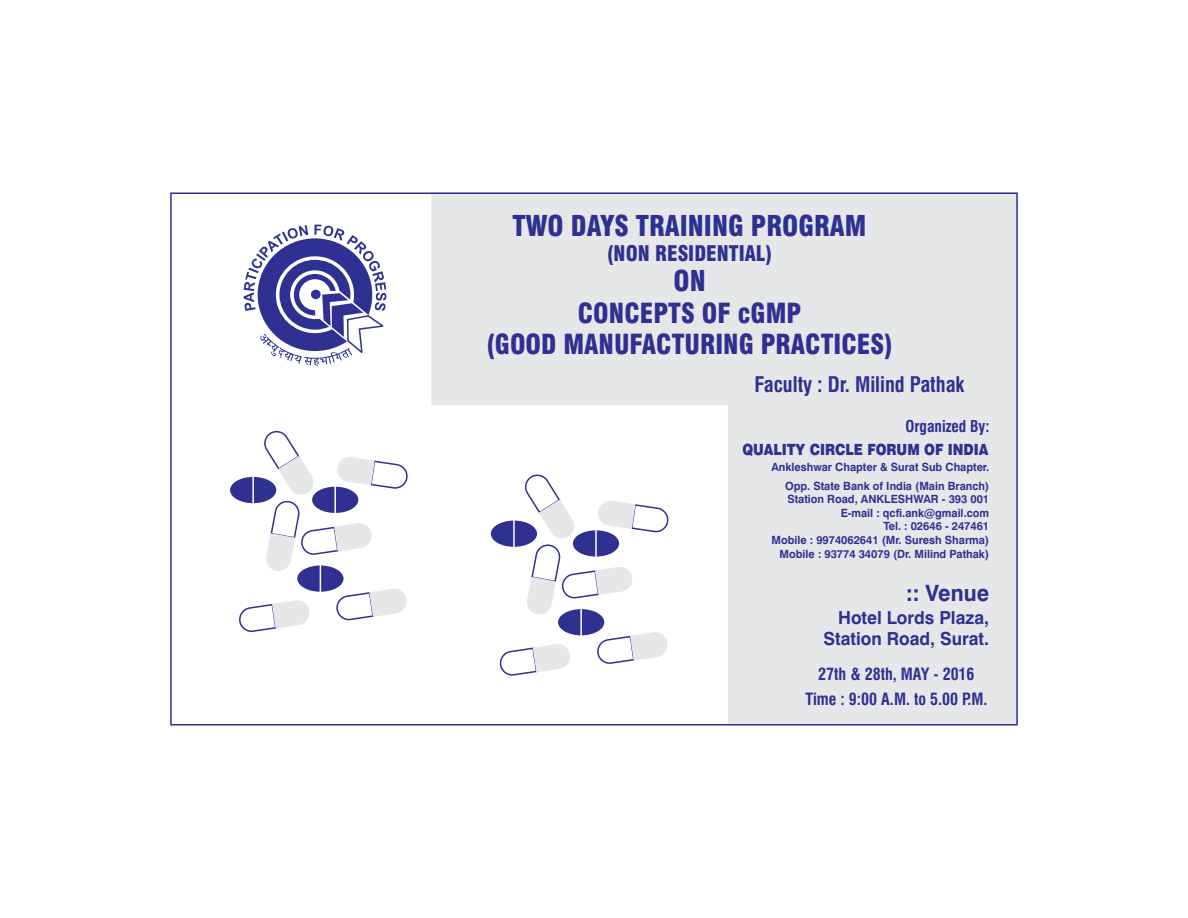
<style>
.page{position:relative;width:1188px;height:918px;background:#fff}
.page>*{position:absolute;margin:0;border:0;box-sizing:border-box;transform-origin:0 0}
.t1{font:900 condensed 28.05px "Swiss 721 BT";color:#2e3092}
.t2{font:900 condensed 27px/31.5px "Swiss 721 BT";color:#2e3092;text-align:center}
.t3{font:700 22.5px "Swiss 721 BT";color:#2e3092}
.t4{font:700 condensed 21px "Swiss 721 BT";color:#2e3092}
.t5{font:900 condensed 21px "Swiss 721 BT";color:#2e3092}
.t6{font:700 18px/21.6px "Swiss 721 BT";color:#2e3092;text-align:right}
.t7{font:700 condensed 16.5px/24.6px "Swiss 721 BT";color:#2e3092;text-align:center}
.t8{font:700 condensed 15.9px "Swiss 721 BT";color:#2e3092}
.t9{font:900 15.45px "Swiss 721 BT";color:#2e3092;scale:.85 1}
.t10{font:700 11.4px/13.6px "Swiss 721 BT";color:#2e3092;text-align:right}
</style>
<div class="page">
<div style="left:431px;top:192px;width:587px;height:213px;background:#e6e7e9"></div>
<div style="left:727px;top:403px;width:291px;height:323px;background:#e6e7e9"></div>
<svg style="left:244px;top:225px;width:143px;height:141px"></svg>
<div style="left:230px;top:477px;width:46px;height:26px;background:#2e3092;border-radius:50%"></div>
<svg style="left:238px;top:430px;width:170px;height:202px"></svg>
<svg style="left:522px;top:474px;width:147px;height:142px"></svg>
<div style="left:573px;top:530px;width:46px;height:27px;background:#2e3092;border-radius:50%"></div>
<hr style="left:595px;top:530px;width:2px;height:27px;background:#fff">
<div style="left:491px;top:521px;width:46px;height:26px;background:#2e3092;border-radius:50%"></div>
<hr style="left:513px;top:520px;width:2px;height:27px;background:#fff">
<div style="left:558px;top:609px;width:46px;height:26px;background:#2e3092;border-radius:50%"></div>
<hr style="left:580px;top:609px;width:2px;height:27px;background:#fff">
<svg style="left:596px;top:623px;width:72px;height:41px"></svg>
<svg style="left:499px;top:644px;width:71px;height:32px"></svg>
<h1 class="t1" style="left:512px;top:215px;width:356px">TWO DAYS TRAINING PROGRAM</h1>
<h3 class="t5" style="left:607px;top:245px;width:167px">(NON RESIDENTIAL)</h3>
<h1 class="t1" style="left:674px;top:270px;width:34px">ON</h1>
<h2 class="t2" style="left:486px;top:300px;width:408px">CONCEPTS OF cGMP<br>(GOOD MANUFACTURING PRACTICES)</h2>
<h3 class="t4" style="left:754px;top:376px;width:211px">Faculty : Dr. Milind Pathak</h3>
<h3 class="t8" style="left:905px;top:420px;width:86px">Organized By:</h3>
<h3 class="t9" style="left:742px;top:443px;width:291px">QUALITY CIRCLE FORUM OF INDIA</h3>
<p class="t10" style="left:771px;top:461px;width:219px">Ankleshwar Chapter &amp; Surat Sub Chapter.</p>
<p class="t10" style="left:772px;top:480px;width:219px">Opp. State Bank of India (Main Branch)<br>Station Road, ANKLESHWAR - 393 001<br>E-mail : qcfi.ank@gmail.com<br>Tel. : 02646 - 247461<br>Mobile : 9974062641 (Mr. Suresh Sharma)<br>Mobile : 93774 34079 (Dr. Milind Pathak)</p>
<h3 class="t3" style="left:906px;top:584px;width:84px">:: Venue</h3>
<h3 class="t6" style="left:824px;top:608px;width:167px">Hotel Lords Plaza,<br>Station Road, Surat.</h3>
<h3 class="t7" style="left:805px;top:663px;width:184px">27th &amp; 28th, MAY - 2016<br>Time : 9:00 A.M. to 5.00 P.M.</h3>
</div>
